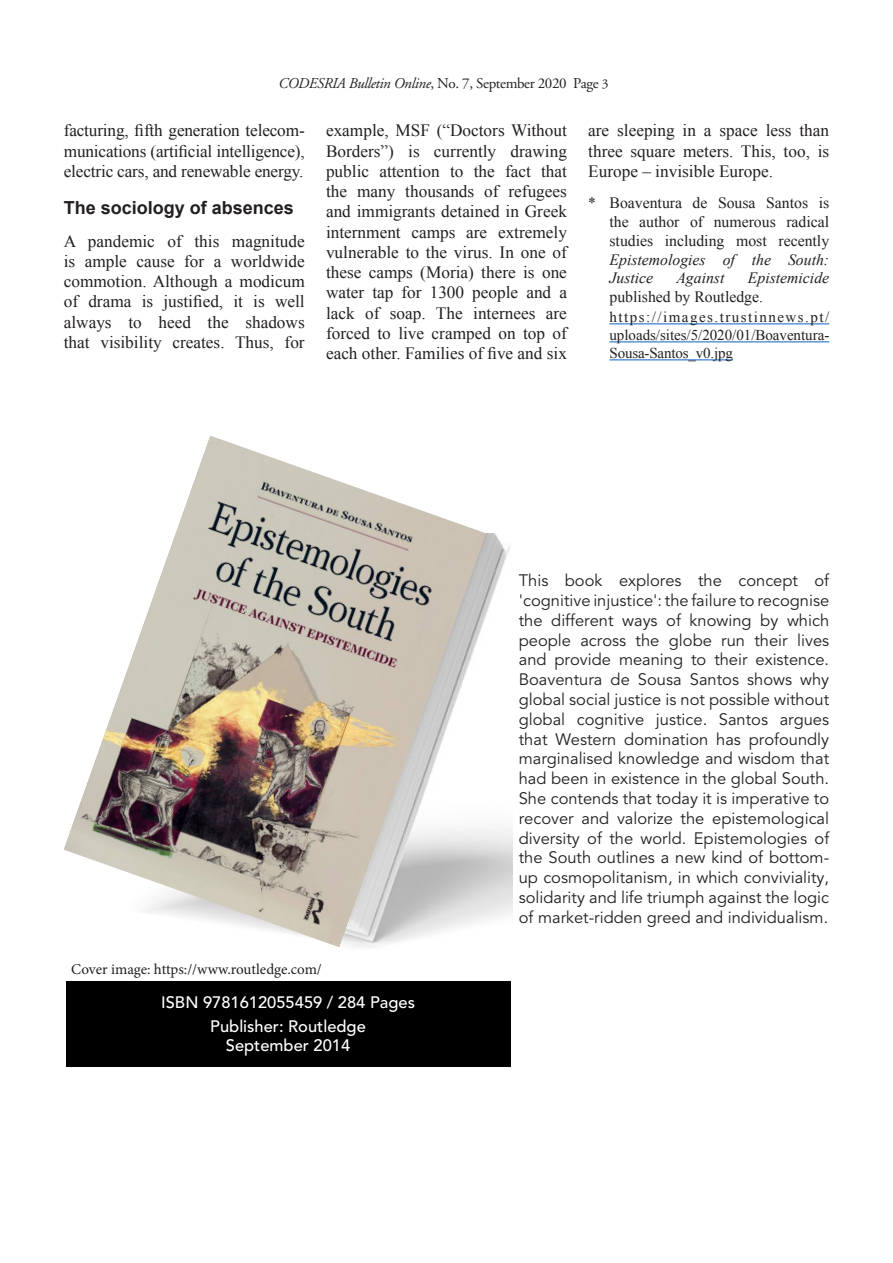
<style>
.page{position:relative;width:893px;height:1263px;background:#fff}
.page>*{position:absolute;margin:0;border:0;box-sizing:border-box;transform-origin:0 0}
.t1{font:700 18px "Arial";color:#231f20}
.t2{font:17.25px/20.2px "Times New Roman";color:#231f20;text-align:justify}
.t3{font:16.5px/19.8px "Avenir";color:#231f20;text-align:justify}
.t4{font:500 16.5px "Avenir";color:#fff}
.t5{font:15.75px/18.8px "Times New Roman";color:#231f20;text-align:justify}
.t6{font:italic 15.75px "Times New Roman";color:#231f20}
.t7{font:15px/18px "Times New Roman";color:#231f20;text-align:justify}
.t8{font:15px "Adobe Garamond";letter-spacing:-.025em;color:#231f20}
.t9{font:15px "Minion Pro";letter-spacing:-.005em;color:#231f20}
.s1{font-style:italic}
.s2{font-size:13.5px}
</style>
<div class="page">
<div style="left:66px;top:981px;width:444px;height:85px;background:#000"></div>
<img style="left:486px;top:534px;width:26px;height:386px">
<img style="left:64px;top:436px;width:422px;height:511px">
<hr style="left:609px;top:323px;width:220px;height:1px;background:#0563c1">
<hr style="left:609px;top:341px;width:220px;height:1px;background:#0563c1">
<hr style="left:609px;top:359px;width:124px;height:1px;background:#0563c1">
<p class="t8" style="left:278px;top:75px;width:332px"><span class="s1">CODESRIA Bulletin Online</span>, No. 7, September 2020 Page <span class="s2">3</span></p>
<p class="t2" style="left:64px;top:120px;width:242px">facturing, fifth generation telecom&shy;munications (artificial intelligence), electric cars, and renewable energy.</p>
<p class="t1" style="left:64px;top:195px;width:232px">The sociology of absences</p>
<p class="t2" style="left:64px;top:230px;width:242px">A pandemic of this magnitude is ample cause for a worldwide commotion. Although a modicum of drama is justified, it is well always to heed the shadows that visibility creates. Thus, for</p>
<p class="t2" style="left:326px;top:120px;width:242px">example, MSF (“Doctors Without Borders”) is currently drawing public attention to the fact that the many thousands of refugees and immigrants detained in Greek internment camps are extremely vulnerable to the virus. In one of these camps (Moria) there is one water tap for 1300 people and a lack of soap. The internees are forced to live cramped on top of each other. Families of five and six</p>
<p class="t2" style="left:588px;top:120px;width:242px">are sleeping in a space less than three square meters. This, too, is Europe – invisible Europe.</p>
<p class="t5" style="left:609px;top:193px;width:221px;text-indent:-21px">* Boaventura de Sousa Santos is the author of numerous radical studies including most recently <span class="s1">Epistemologies of the South:<br>Justice</span></p>
<p class="t5" style="left:609px;top:268px;width:221px;text-indent:138px"><span class="s1">Epistemicide </span>published by Routledge.</p>
<p class="t7" style="left:609px;top:308px;width:221px">https://images.trustinnews.pt/ uploads/sites/5/2020/01/Boaventura-Sousa-Santos_v0.jpg</p>
<p class="t6" style="left:676px;top:267px;width:50px">Against</p>
<p class="t3" style="left:519px;top:571px;width:312px">This book explores the concept of 'cognitive injustice': the failure to recognise the different ways of knowing by which people across the globe run their lives and provide meaning to their existence.<br>Boaventura de Sousa Santos shows why global social justice is not possible without global cognitive justice. Santos argues that Western domination has profoundly marginalised knowledge and wisdom that had been in existence in the global South.<br>She contends that today it is imperative to recover and valorize the epistemological diversity of the world. Epistemologies of the South outlines a new kind of bottom&shy;up cosmopolitanism, in which conviviality, solidarity and life triumph against the logic of market-ridden greed and individualism.</p>
<p class="t9" style="left:71px;top:959px;width:252px">Cover image: https://www.routledge.com/</p>
<p class="t4" style="left:161px;top:992px;width:255px">ISBN 9781612055459 / 284 Pages</p>
<p class="t4" style="left:210px;top:1016px;width:157px">Publisher: Routledge</p>
<p class="t4" style="left:226px;top:1036px;width:126px">September 2014</p>
</div>
